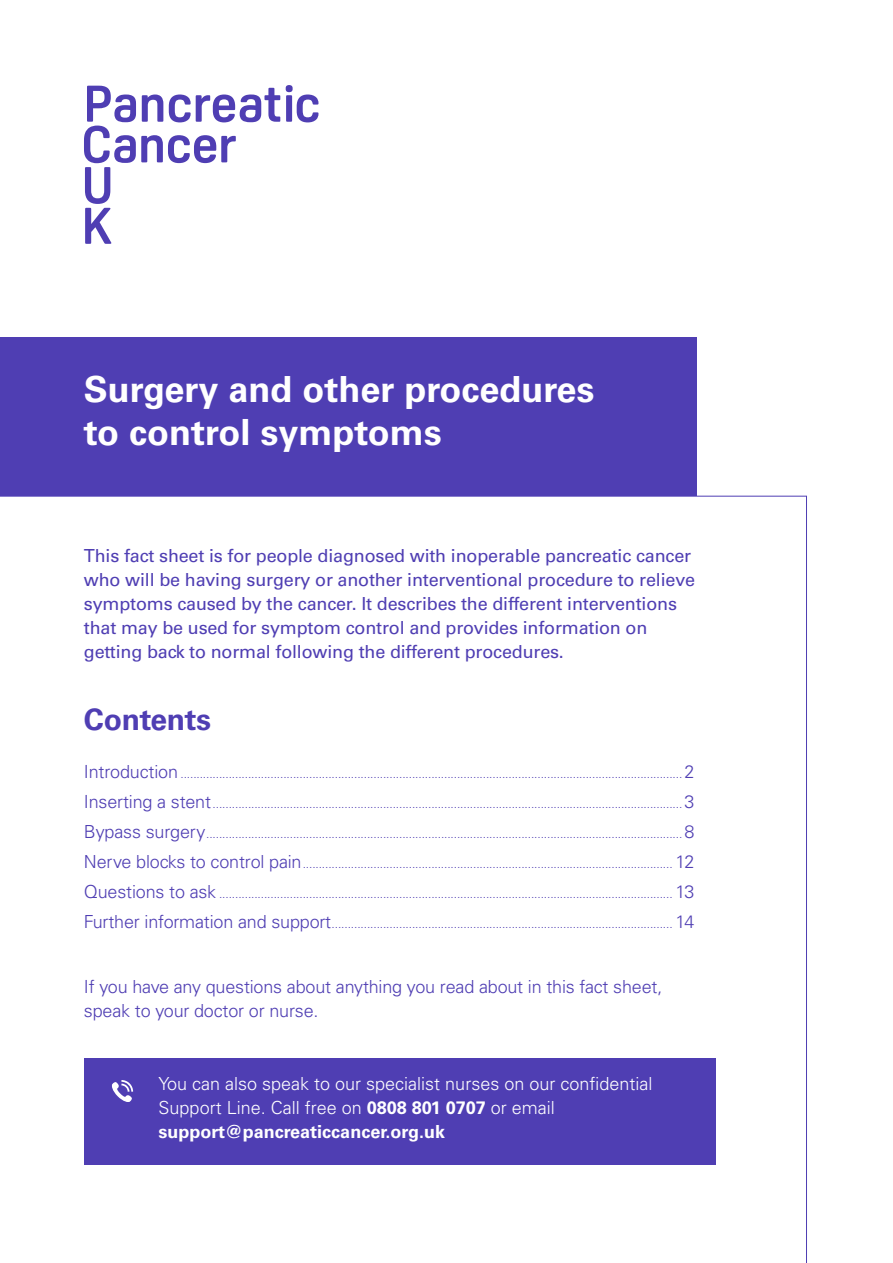
<style>
.page{position:relative;width:893px;height:1263px;background:#fff}
.page>*{position:absolute;margin:0;border:0;box-sizing:border-box;transform-origin:0 0}
.t1{font:700 36px/43.2px "Univers LT Std";color:#fff}
.t2{font:700 30px "Univers LT Std";letter-spacing:-.01em;color:#4f3eb3}
.t3{font:18px/24px "Univers LT Std";letter-spacing:-.01em;color:#4f3eb3}
.t4{font:300 18px/24px "Univers LT Std";color:#fff}
.t5{font:300 18px/24px "Univers LT Std";letter-spacing:-.01em;color:#4f3eb3}
.t6{font:300 12px "Univers LT Std";color:#4f3eb3}
.s1{font-size:18px}
.s2{font-weight:700}
</style>
<div class="page">
<div style="left:0;top:337px;width:696px;height:159px;background:#4f3eb3"></div>
<svg style="left:286px;top:85px;width:32px;height:37px"></svg>
<svg style="left:84px;top:86px;width:196px;height:158px"></svg>
<div style="left:84px;top:1058px;width:632px;height:106px;background:#4f3eb3"></div>
<svg style="left:112px;top:1080px;width:21px;height:22px"></svg>
<h1 class="t1" style="left:84px;top:368px;width:512px">Surgery and other procedures to control symptoms</h1>
<p class="t3" style="left:84px;top:543px;width:613px">This fact sheet is for people diagnosed with inoperable pancreatic cancer who will be having surgery or another interventional procedure to relieve symptoms caused by the cancer. It describes the different interventions that may be used for symptom control and provides information on getting back to normal following the different procedures.</p>
<h2 class="t2" style="left:84px;top:701px;width:129px">Contents</h2>
<p class="t6" style="left:84px;top:766px;width:612px"><span class="s1">Introduction</span> ............................................................................................................................................................ <span class="s1">2</span></p>
<p class="t6" style="left:84px;top:796px;width:612px"><span class="s1">Inserting a stent</span>.................................................................................................................................................. <span class="s1">3</span></p>
<p class="t6" style="left:84px;top:826px;width:612px"><span class="s1">Bypass surgery</span>.................................................................................................................................................... <span class="s1">8</span></p>
<p class="t6" style="left:84px;top:856px;width:612px"><span class="s1">Nerve blocks to control pain</span>................................................................................................................... <span class="s1">12</span></p>
<p class="t6" style="left:84px;top:886px;width:612px"><span class="s1">Questions to ask</span> ............................................................................................................................................. <span class="s1">13</span></p>
<p class="t6" style="left:84px;top:916px;width:612px"><span class="s1">Further information and support</span>.......................................................................................................... <span class="s1">14</span></p>
<h3 class="t5" style="left:84px;top:975px;width:580px">If you have any questions about anything you read about in this fact sheet, speak to your doctor or nurse.</h3>
<h3 class="t4" style="left:159px;top:1072px;width:495px">You can also speak to our specialist nurses on our confidential<br>Support Line. Call free on <span class="s2">0808 801 0707</span> or email <span class="s2">support@pancreaticcancer.org.uk</span></h3>
</div>
